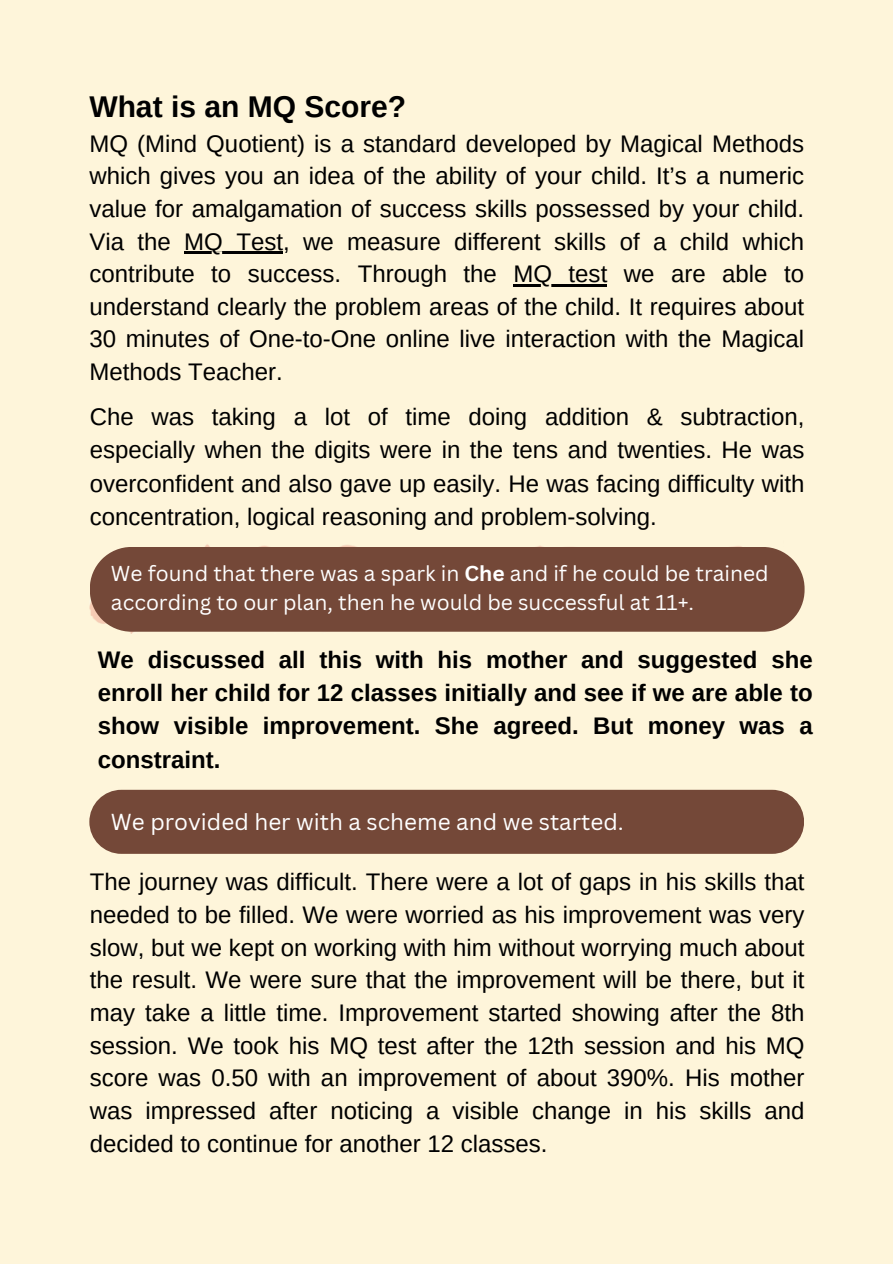
<style>
.page{position:relative;width:893px;height:1264px;background:#fff}
.page>*{position:absolute;margin:0;border:0;box-sizing:border-box;transform-origin:0 0}
.t1{font:700 30px "Arimo";color:#000}
.t2{font:24px/32.7px "Arimo";color:#000;text-align:justify}
.t3{font:700 24px/33.3px "Arimo";color:#000;text-align:justify}
.t4{font:22.5px "Canva Sans";color:#fff}
.t5{font:21px/29.2px "Canva Sans";color:#fff}
.s1{font-weight:700}
</style>
<div class="page">
<div style="left:0;top:0;width:892px;height:1263px;background:#fef5da"></div>
<img style="left:89px;top:544px;width:681px;height:89px">
<hr style="left:184px;top:252px;width:99px;height:2px;background:#000">
<hr style="left:513px;top:284px;width:94px;height:3px;background:#000">
<div style="left:89px;top:789px;width:715px;height:64px;background:#744838;border-radius:32px"></div>
<div style="left:90px;top:547px;width:714px;height:84px;background:#744838"></div>
<h2 class="t1" style="left:89px;top:90px;width:318px">What is an MQ Score?</h2>
<h2 class="t2" style="left:89px;top:127px;width:716px">MQ (Mind Quotient) is a standard developed by Magical Methods which gives you an idea of the ability of your child. It’s a numeric value for amalgamation of success skills possessed by your child.<br>Via the</h2>
<h2 class="t2" style="left:89px;top:225px;width:716px;text-indent:95px">MQ Test, we measure different skills of a child which contribute to success. Through the</h2>
<p class="t2" style="left:89px;top:257px;width:716px;text-indent:424px">MQ test we are able to understand clearly the problem areas of the child. It requires about 30 minutes of One-to-One online live interaction with the Magical Methods Teacher.</p>
<p class="t2" style="left:90px;top:400px;width:716px;line-height:33.3px">Che was taking a lot of time doing addition &amp; subtraction, especially when the digits were in the tens and twenties. He was overconfident and also gave up easily. He was facing difficulty with concentration, logical reasoning and problem-solving.</p>
<h2 class="t5" style="left:111px;top:558px;width:659px">We found that there was a spark in <span class="s1">Che</span> and if he could be trained according to our plan, then he would be successful at 11+.</h2>
<p class="t3" style="left:98px;top:643px;width:716px">We discussed all this with his mother and suggested she enroll her child for 12 classes initially and see if we are able to show visible improvement. She agreed. But money was a constraint.</p>
<h2 class="t4" style="left:111px;top:805px;width:514px">We provided her with a scheme and we started.</h2>
<h1 class="t2" style="left:90px;top:865px;width:716px">The journey was difficult. There were a lot of gaps in his skills that needed to be filled. We were worried as his improvement was very slow, but we kept on working with him without worrying much about the result. We were sure that the improvement will be there, but it may take a little time. Improvement started showing after the 8th session. We took his MQ test after the 12th session and his MQ score was 0.50 with an improvement of about 390%. His mother was impressed after noticing a visible change in his skills and decided to continue for another 12 classes.</h1>
</div>
